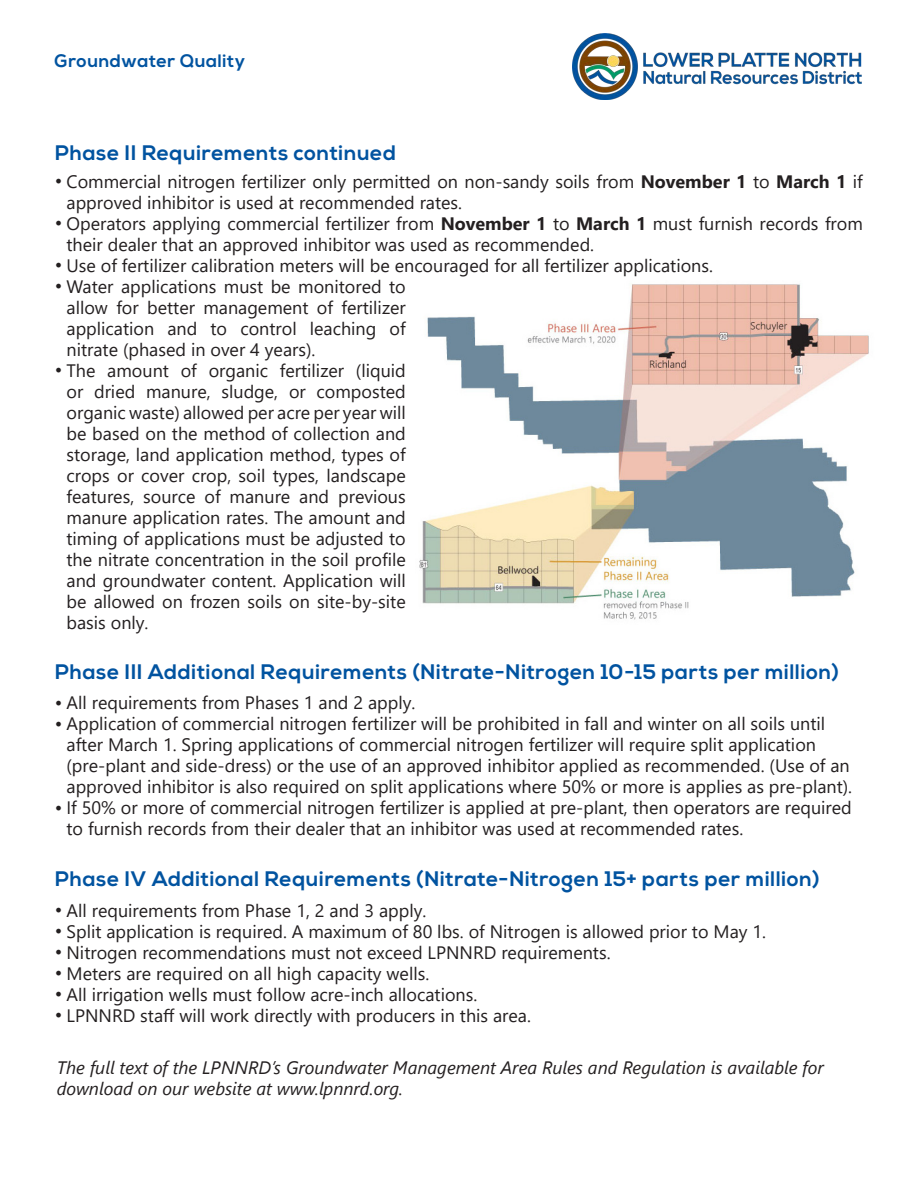
<style>
.page{position:relative;width:918px;height:1188px;background:#fff}
.page>*{position:absolute;margin:0;border:0;box-sizing:border-box;transform-origin:0 0}
.Heading_1{font:700 21px "Nexa";letter-spacing:.03em;color:#0153a0}
.Paragraph{font:18px/21px "Segoe UI";color:#231f20}
.Paragraph-2{font:italic 18px/21px "Segoe UI";color:#231f20}
.Heading_1-2{font:700 18px "Nexa";letter-spacing:.03em;color:#0153a0}
.t1{font:18px "Minion Pro";color:#231f20}
.s1{font-weight:700}
</style>
<div class="page">
<img style="left:572px;top:33px;width:290px;height:66px">
<img style="left:419px;top:284px;width:450px;height:336px">
<p class="Heading_1-2" style="left:55px;top:50px;width:192px">Groundwater Quality</p>
<p class="Heading_1" style="left:55px;top:141px;width:342px">Phase II Requirements continued</p>
<p class="Paragraph" style="left:67px;top:169px;width:798px">Commercial nitrogen fertilizer only permitted on non-sandy soils from <span class="s1">November 1</span> to <span class="s1">March 1</span> if approved inhibitor is used at recommended rates.</p>
<p class="Paragraph" style="left:67px;top:212px;width:798px">Operators applying commercial fertilizer from <span class="s1">November 1</span> to <span class="s1">March 1</span> must furnish records from their dealer that an approved inhibitor was used as recommended.</p>
<p class="Paragraph" style="left:67px;top:254px;width:648px">Use of fertilizer calibration meters will be encouraged for all fertilizer applications.</p>
<p class="Paragraph" style="left:67px;top:275px;width:341px;text-align:justify">Water applications must be monitored to allow for better management of fertilizer application and to control leaching of nitrate (phased in over 4 years).</p>
<p class="Paragraph" style="left:67px;top:359px;width:341px;text-align:justify">The amount of organic fertilizer (liquid or dried manure, sludge, or composted organic waste) allowed per acre per year will be based on the method of collection and storage, land application method, types of crops or cover crop, soil types, landscape features, source of manure and previous manure application rates. The amount and timing of applications must be adjusted to the nitrate concentration in the soil profile and groundwater content. Application will be allowed on frozen soils on site-by-site basis only.</p>
<p class="t1" style="left:55px;top:168px;width:9px">•</p>
<p class="t1" style="left:55px;top:210px;width:9px">•</p>
<p class="t1" style="left:55px;top:252px;width:9px">•</p>
<p class="t1" style="left:55px;top:273px;width:9px">•</p>
<p class="t1" style="left:55px;top:357px;width:9px">•</p>
<p class="Heading_1" style="left:55px;top:659px;width:785px">Phase III Additional Requirements (Nitrate-Nitrogen 10-15 parts per million)</p>
<p class="Paragraph" style="left:67px;top:691px;width:350px">All requirements from Phases 1 and 2 apply.</p>
<p class="Paragraph" style="left:67px;top:712px;width:787px">Application of commercial nitrogen fertilizer will be prohibited in fall and winter on all soils until after March 1. Spring applications of commercial nitrogen fertilizer will require split application (pre-plant and side-dress) or the use of an approved inhibitor applied as recommended. (Use of an approved inhibitor is also required on split applications where 50% or more is applies as pre-plant).</p>
<p class="Paragraph" style="left:67px;top:796px;width:787px">If 50% or more of commercial nitrogen fertilizer is applied at pre-plant, then operators are required to furnish records from their dealer that an inhibitor was used at recommended rates.</p>
<p class="t1" style="left:55px;top:689px;width:9px">•</p>
<p class="t1" style="left:55px;top:710px;width:9px">•</p>
<p class="t1" style="left:55px;top:794px;width:9px">•</p>
<p class="Heading_1" style="left:55px;top:866px;width:766px">Phase IV Additional Requirements (Nitrate-Nitrogen 15+ parts per million)</p>
<p class="Paragraph" style="left:67px;top:898px;width:361px">All requirements from Phase 1, 2 and 3 apply.</p>
<p class="Paragraph" style="left:67px;top:919px;width:701px">Split application is required. A maximum of 80 lbs. of Nitrogen is allowed prior to May 1.</p>
<p class="Paragraph" style="left:67px;top:940px;width:546px">Nitrogen recommendations must not exceed LPNNRD requirements.</p>
<p class="Paragraph" style="left:67px;top:961px;width:364px">Meters are required on all high capacity wells.</p>
<p class="Paragraph" style="left:67px;top:982px;width:412px">All irrigation wells must follow acre-inch allocations.</p>
<p class="Paragraph" style="left:67px;top:1003px;width:466px">LPNNRD staff will work directly with producers in this area.</p>
<p class="t1" style="left:55px;top:896px;width:9px">•</p>
<p class="t1" style="left:55px;top:917px;width:9px">•</p>
<p class="t1" style="left:55px;top:938px;width:9px">•</p>
<p class="t1" style="left:55px;top:959px;width:9px">•</p>
<p class="t1" style="left:55px;top:980px;width:9px">•</p>
<p class="t1" style="left:55px;top:1001px;width:9px">•</p>
<p class="Paragraph-2" style="left:57px;top:1054px;width:769px">The full text of the LPNNRD’s Groundwater Management Area Rules and Regulation is available for download on our website at www.lpnnrd.org.</p>
</div>
